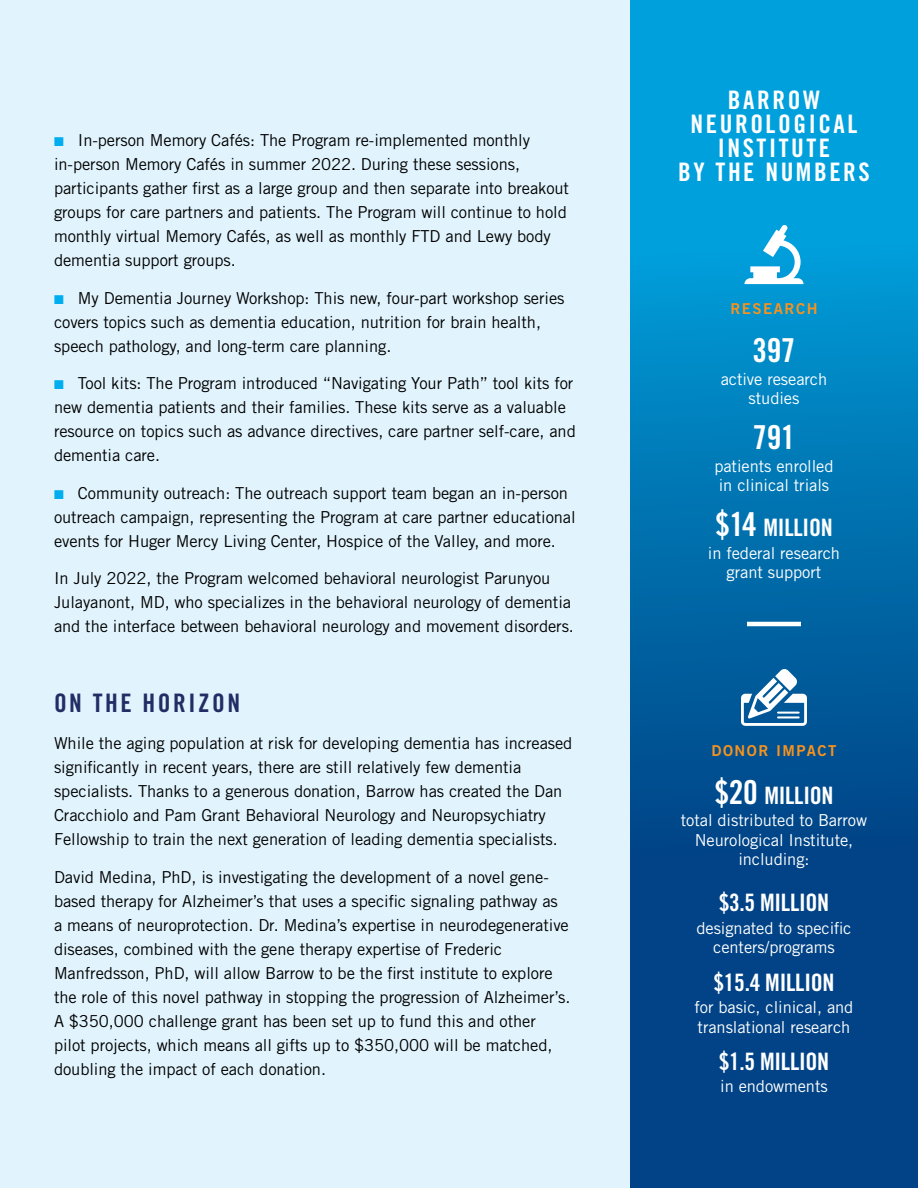
<style>
.page{position:relative;width:918px;height:1188px;background:#e1f4fd}
.page>*{position:absolute;margin:0;border:0;box-sizing:border-box;transform-origin:0 0}
.t1{font:33px "Trade Gothic Bold Cond Twenty";letter-spacing:-.01em;color:#fff}
.t2{font:25.5px/24px "Trade Gothic Bold Cond Twenty";letter-spacing:.1em;color:#fff;text-align:center}
.t3{font:25.5px "Trade Gothic Bold Cond Twenty";letter-spacing:.1em;color:#222d65}
.t4{font:24px "Trade Gothic Bold Cond Twenty";letter-spacing:-.01em;color:#fff}
.t5{font:16.5px/24px "Trade Gothic";letter-spacing:-.005em;color:#000}
.t6{font:16.5px/19.5px "Trade Gothic";letter-spacing:-.005em;color:#fff;text-align:center}
.t7{font:15px "Trade Gothic Bold Two";letter-spacing:.1em;color:#f7921e}
.s1{color:#00aeef}
.s2{font-size:33px}
</style>
<div class="page">
<svg style="left:630px;top:0;width:288px;height:1188px;background:#006cab"></svg>
<hr style="left:747px;top:622px;width:54px;height:4px;background:#fff">
<svg style="left:744px;top:225px;width:60px;height:59px;background:#5ac0e7"></svg>
<svg style="left:741px;top:668px;width:66px;height:58px;background:#5f97bf"></svg>
<hr style="left:777px;top:716px;width:23px;height:2px;background:#fff">
<hr style="left:777px;top:712px;width:23px;height:2px;background:#fff">
<p class="t5" style="left:54px;top:128px;width:517px"><span class="s1">■</span> In-person Memory Cafés: The Program re-implemented monthly in-person Memory Cafés in summer 2022. During these sessions, participants gather first as a large group and then separate into breakout groups for care partners and patients. The Program will continue to hold monthly virtual Memory Cafés, as well as monthly FTD and Lewy body dementia support groups.</p>
<p class="t5" style="left:54px;top:286px;width:512px"><span class="s1">■</span> My Dementia Journey Workshop: This new, four-part workshop series covers topics such as dementia education, nutrition for brain health, speech pathology, and long-term care planning.</p>
<p class="t5" style="left:54px;top:371px;width:523px"><span class="s1">■</span> Tool kits: The Program introduced “Navigating Your Path” tool kits for new dementia patients and their families. These kits serve as a valuable resource on topics such as advance directives, care partner self-care, and dementia care.</p>
<p class="t5" style="left:54px;top:481px;width:523px"><span class="s1">■</span> Community outreach: The outreach support team began an in-person outreach campaign, representing the Program at care partner educational events for Huger Mercy Living Center, Hospice of the Valley, and more.</p>
<p class="t5" style="left:54px;top:566px;width:521px">In July 2022, the Program welcomed behavioral neurologist Parunyou<br>Julayanont, MD, who specializes in the behavioral neurology of dementia and the interface between behavioral neurology and movement disorders.</p>
<h2 class="t3" style="left:54px;top:687px;width:188px">ON THE HORIZON</h2>
<p class="t5" style="left:54px;top:731px;width:520px">While the aging population at risk for developing dementia has increased significantly in recent years, there are still relatively few dementia specialists. Thanks to a generous donation, Barrow has created the Dan Cracchiolo and Pam Grant Behavioral Neurology and Neuropsychiatry Fellowship to train the next generation of leading dementia specialists.</p>
<p class="t5" style="left:54px;top:865px;width:518px">David Medina, PhD, is investigating the development of a novel gene&shy;based therapy for Alzheimer’s that uses a specific signaling pathway as<br>a means of neuroprotection. Dr. Medina’s expertise in neurodegenerative diseases, combined with the gene therapy expertise of Frederic Manfredsson, PhD, will allow Barrow to be the first institute to explore the role of this novel pathway in stopping the progression of Alzheimer’s.<br>A $350,000 challenge grant has been set up to fund this and other pilot projects, which means all gifts up to $350,000 will be matched, doubling the impact of each donation.</p>
<h2 class="t2" style="left:678px;top:88px;width:193px">BARROW<br>NEUROLOGICAL<br>INSTITUTE<br>BY THE NUMBERS</h2>
<p class="t7" style="left:730px;top:300px;width:89px">RESEARCH</p>
<h1 class="t1" style="left:752px;top:330px;width:45px">397</h1>
<p class="t6" style="left:721px;top:369px;width:108px">active research studies</p>
<h1 class="t1" style="left:752px;top:417px;width:45px">791</h1>
<p class="t6" style="left:714px;top:456px;width:121px;text-align:left">patients enrolled in clinical trials</p>
<h3 class="t4" style="left:715px;top:513px;width:119px"><span class="s2">$14</span> MILLION</h3>
<p class="t6" style="left:708px;top:543px;width:134px">in federal research grant support</p>
<p class="t7" style="left:712px;top:741px;width:126px">DONOR IMPACT</p>
<h3 class="t4" style="left:714px;top:781px;width:121px"><span class="s2">$20</span> MILLION</h3>
<p class="t6" style="left:681px;top:811px;width:188px">total distributed to Barrow<br>Neurological Institute, including:</p>
<h3 class="t4" style="left:719px;top:888px;width:112px">$3.5 MILLION</h3>
<p class="t6" style="left:696px;top:918px;width:157px">designated to specific centers/programs</p>
<h3 class="t4" style="left:713px;top:968px;width:123px">$15.4 MILLION</h3>
<p class="t6" style="left:695px;top:997px;width:160px;text-align:left">for basic, clinical, and translational research</p>
<h3 class="t4" style="left:719px;top:1047px;width:112px">$1.5 MILLION</h3>
<p class="t6" style="left:720px;top:1077px;width:109px">in endowments</p>
</div>
